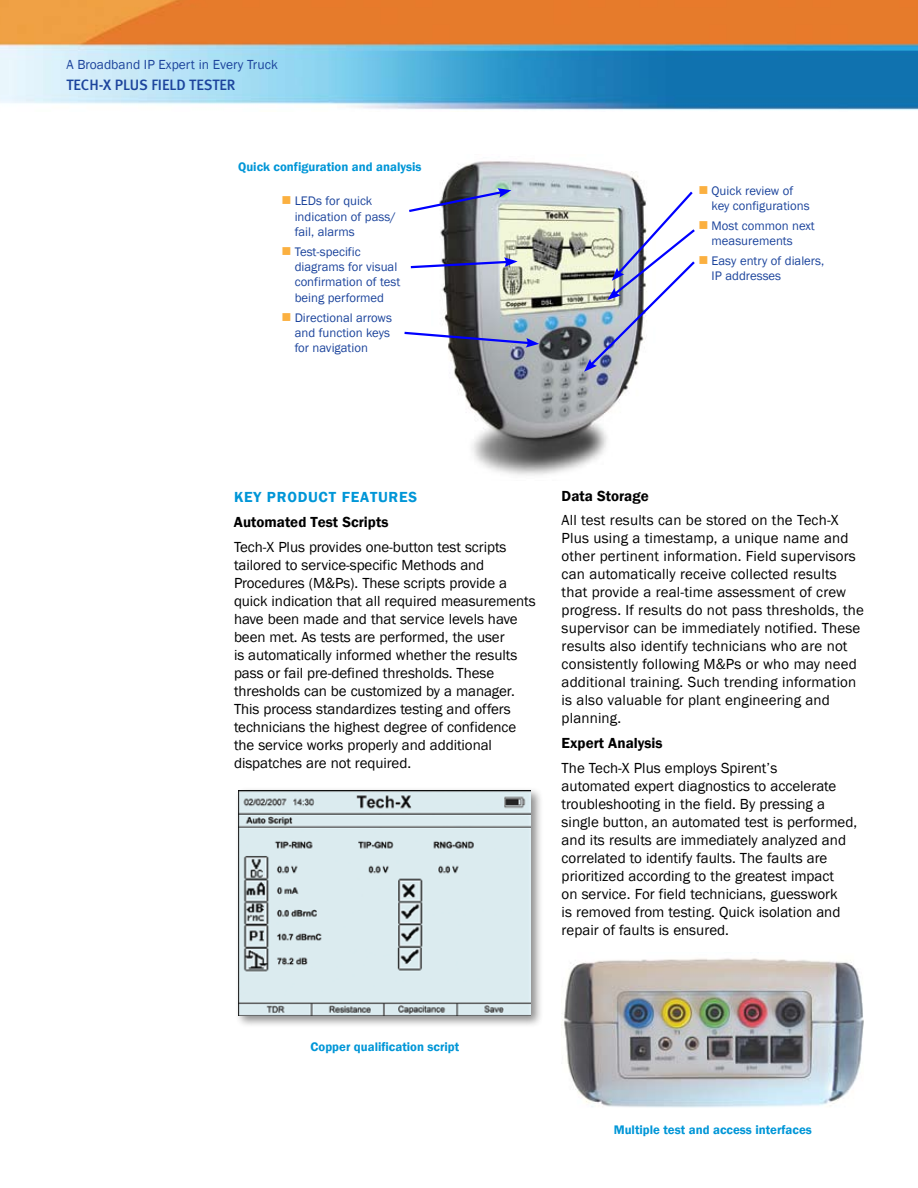
<style>
.page{position:relative;width:918px;height:1188px;background:#fff}
.page>*{position:absolute;margin:0;border:0;box-sizing:border-box;transform-origin:0 0}
.t1{font:15px/18px "Franklin Gothic";color:#000}
.t2{font:600 15px "Franklin Gothic";color:#000}
.t3{font:15px "Meta Medium LF";color:#1c449c}
.t4{font:600 15px "Franklin Gothic";letter-spacing:.05em;color:#0096d7}
.t5{font:13.5px "Franklin Gothic";color:#1c449c}
.t6{font:12.75px/15.3px "Franklin Gothic";color:#1c449c}
.t7{font:600 12.75px "Franklin Gothic";color:#0096d7}
</style>
<div class="page">
<img style="left:0;top:0;width:918px;height:110px">
<div style="left:235px;top:787px;width:308px;height:241px;background:#000;opacity:.45"></div>
<img style="left:239px;top:790px;width:291px;height:225px">
<img style="left:440px;top:161px;width:200px;height:315px">
<div style="left:237px;top:160px;width:204px;height:16px;background:#fff"></div>
<svg style="left:409px;top:188px;width:102px;height:26px"></svg>
<svg style="left:410px;top:257px;width:108px;height:13px"></svg>
<svg style="left:404px;top:330px;width:135px;height:18px"></svg>
<img style="left:564px;top:958px;width:300px;height:150px">
<svg style="left:584px;top:186px;width:111px;height:186px"></svg>
<p class="t5" style="left:67px;top:56px;width:213px">A Broadband IP Expert in Every Truck</p>
<p class="t3" style="left:67px;top:76px;width:171px">TECH-X PLUS FIELD TESTER</p>
<p class="t7" style="left:238px;top:159px;width:185px">Quick configuration and analysis</p>
<p class="t6" style="left:295px;top:194px;width:103px">LEDs for quick indication of pass/ fail, alarms</p>
<p class="t6" style="left:295px;top:244px;width:107px">Test-specific diagrams for visual confirmation of test being performed</p>
<p class="t6" style="left:295px;top:310px;width:99px">Directional arrows and function keys for navigation</p>
<p class="t6" style="left:712px;top:183px;width:100px">Quick review of key configurations</p>
<p class="t6" style="left:712px;top:218px;width:105px">Most common next measurements</p>
<p class="t6" style="left:712px;top:253px;width:114px">Easy entry of dialers,<br>IP addresses</p>
<p class="t4" style="left:234px;top:488px;width:185px">Key Product Features</p>
<p class="t2" style="left:234px;top:513px;width:156px">Automated Test Scripts</p>
<p class="t1" style="left:234px;top:538px;width:303px">Tech-X Plus provides one-button test scripts tailored to service-specific Methods and Procedures (M&amp;Ps). These scripts provide a quick indication that all required measurements have been made and that service levels have been met. As tests are performed, the user<br>is automatically informed whether the results pass or fail pre-defined thresholds. These thresholds can be customized by a manager.<br>This process standardizes testing and offers technicians the highest degree of confidence the service works properly and additional dispatches are not required.</p>
<p class="t2" style="left:562px;top:486px;width:89px">Data Storage</p>
<p class="t1" style="left:562px;top:512px;width:304px">All test results can be stored on the Tech-X Plus using a timestamp, a unique name and other pertinent information. Field supervisors can automatically receive collected results that provide a real-time assessment of crew progress. If results do not pass thresholds, the supervisor can be immediately notified. These results also identify technicians who are not consistently following M&amp;Ps or who may need additional training. Such trending information is also valuable for plant engineering and planning.</p>
<p class="t2" style="left:562px;top:734px;width:102px">Expert Analysis</p>
<p class="t1" style="left:562px;top:759px;width:297px">The Tech-X Plus employs Spirent’s<br>automated expert diagnostics to accelerate troubleshooting in the field. By pressing a single button, an automated test is performed, and its results are immediately analyzed and correlated to identify faults. The faults are prioritized according to the greatest impact<br>on service. For field technicians, guesswork<br>is removed from testing. Quick isolation and repair of faults is ensured.</p>
<p class="t7" style="left:311px;top:1039px;width:150px">Copper qualification script</p>
<p class="t7" style="left:614px;top:1122px;width:200px">Multiple test and access interfaces</p>
</div>
